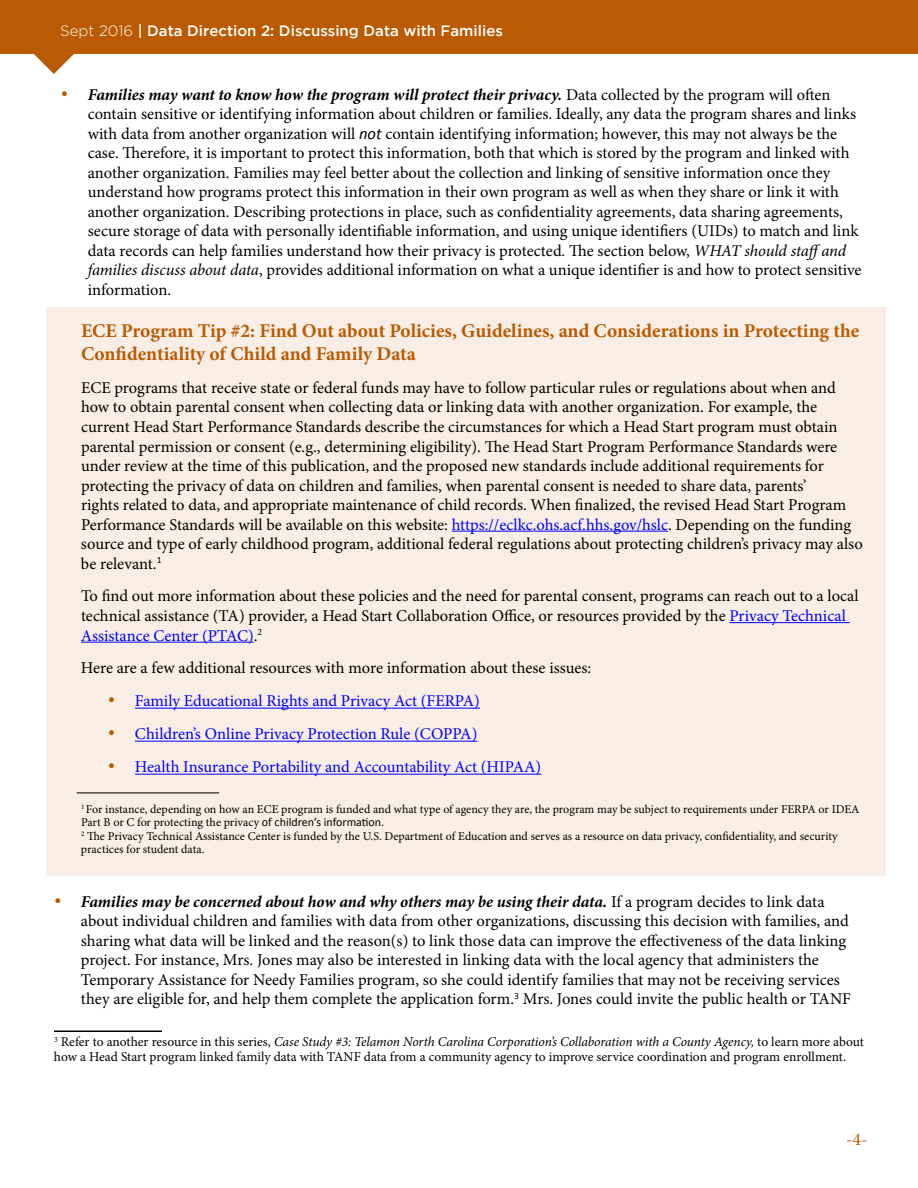
<style>
.page{position:relative;width:918px;height:1188px;background:#fff}
.page>*{position:absolute;margin:0;border:0;box-sizing:border-box;transform-origin:0 0}
.t1{font:700 19.5px/22.5px "Minion Pro";color:#ba5a02}
.t2{font:18px "Minion Pro";color:#ba5a02}
.t3{font:16.5px/19.5px "Minion Pro";color:#000}
.t4{font:16.5px "Minion Pro";color:#00f}
.t5{font:500 15px "Gotham";color:#fff}
.t6{font:13.5px/15px "Minion Pro";color:#000}
.t7{font:12px/13.5px "Minion Pro";color:#000}
.s1{font-weight:300}
.s2{color:#ba5a02}
.s3{font-weight:700;font-style:italic}
.s4{font-family:"Calibri";font-style:italic}
.s5{font-style:italic}
.s6{color:#00f}
.s7{font-family:"Calibri"}
</style>
<div class="page">
<div style="left:0;top:0;width:918px;height:54px;background:#ba5a02"></div>
<svg style="left:34px;top:54px;width:40px;height:20px"></svg>
<div style="left:46px;top:307px;width:840px;height:569px;background:#f8eee6"></div>
<hr style="left:452px;top:531px;width:216px;height:1px;background:#00f">
<hr style="left:729px;top:622px;width:121px;height:1px;background:#00f">
<hr style="left:81px;top:642px;width:173px;height:1px;background:#00f">
<hr style="left:135px;top:708px;width:345px;height:1px;background:#00f">
<hr style="left:135px;top:741px;width:342px;height:1px;background:#00f">
<hr style="left:135px;top:774px;width:406px;height:1px;background:#00f">
<hr style="left:54px;top:1030px;width:108px;height:2px;background:#000">
<hr style="left:77px;top:793px;width:142px;height:1px;background:#000">
<p class="t5" style="left:60px;top:22px;width:444px"><span class="s1">Sept 2016</span> | Data Direction 2: Discussing Data with Families</p>
<p class="t3" style="left:88px;top:85px;width:775px;text-indent:-27px"><span class="s2">•</span> <span class="s3">Families may want to know how the program will protect their privacy.</span> Data collected by the program will often contain sensitive or identifying information about children or families. Ideally, any data the program shares and links with data from another organization will <span class="s4">not</span> contain identifying information; however, this may not always be the case. Therefore, it is important to protect this information, both that which is stored by the program and linked with another organization. Families may feel better about the collection and linking of sensitive information once they understand how programs protect this information in their own program as well as when they share or link it with another organization. Describing protections in place, such as confidentiality agreements, data sharing agreements, secure storage of data with personally identifiable information, and using unique identifiers (UIDs) to match and link data records can help families understand how their privacy is protected. The section below, <span class="s5">WHAT should staffand families discuss about data</span>, provides additional information on what a unique identifier is and how to protect sensitive information.</p>
<h3 class="t1" style="left:81px;top:320px;width:780px">ECE Program Tip #2: Find Out about Policies, Guidelines, and Considerations in Protecting the<br>Confidentiality of Child and Family Data</h3>
<p class="t3" style="left:81px;top:378px;width:783px">ECE programs that receive state or federal funds may have to follow particular rules or regulations about when and how to obtain parental consent when collecting data or linking data with another organization. For example, the current Head Start Performance Standards describe the circumstances for which a Head Start program must obtain parental permission or consent (e.g., determining eligibility). The Head Start Program Performance Standards were under review at the time of this publication, and the proposed new standards include additional requirements for protecting the privacy of data on children and families, when parental consent is needed to share data, parents’<br>rights related to data, and appropriate maintenance of child records. When finalized, the revised Head Start Program Performance Standards will be available on this website: <span class="s6">https://eclkc.ohs.acf.hhs.gov/hslc</span>. Depending on the funding source and type of early childhood program, additional federal regulations about protecting children’s privacy may also be relevant.<sup>1</sup></p>
<p class="t3" style="left:81px;top:587px;width:779px">To find out more information about these policies and the need for parental consent, programs can reach out to a local technical assistance (TA) provider, a Head Start Collaboration Office, or resources provided by the <span class="s6">Privacy Technical<br>Assistance Center (PTAC)</span>.<sup>2</sup></p>
<p class="t3" style="left:81px;top:659px;width:512px">Here are a few additional resources with more information about these issues:</p>
<p class="t4" style="left:108px;top:690px;width:373px"><span class="s2">•</span> Family Educational Rights and Privacy Act (FERPA)</p>
<p class="t4" style="left:108px;top:723px;width:371px"><span class="s2">•</span> Children’s Online Privacy Protection Rule (COPPA)</p>
<p class="t4" style="left:108px;top:756px;width:435px"><span class="s2">•</span> Health Insurance Portability and Accountability Act (HIPAA)</p>
<p class="t7" style="left:81px;top:802px;width:780px"><sup>1</sup> For instance, depending on how an ECE program is funded and what type of agency they are, the program may be subject to requirements under FERPA or IDEA<br>Part B or C for protecting the privacy <span class="s7">of children’s information.</span></p>
<p class="t7" style="left:81px;top:829px;width:758px"><sup>2</sup> The Privacy Technical Assistance Center is funded by the U.S. Department of Education and serves as a resource on data privacy, confidentiality, and security practices for student data.</p>
<p class="t3" style="left:81px;top:892px;width:772px;text-indent:-27px"><span class="s2">•</span> <span class="s3">Families may be concerned about how and why others may be using their data.</span> If a program decides to link data about individual children and families with data from other organizations, discussing this decision with families, and sharing what data will be linked and the reason(s) to link those data can improve the effectiveness of the data linking project. For instance, Mrs. Jones may also be interested in linking data with the local agency that administers the Temporary Assistance for Needy Families program, so she could identify families that may not be receiving services they are eligible for, and help them complete the application form.<sup>3</sup> Mrs. Jones could invite the public health or TANF</p>
<p class="t6" style="left:54px;top:1035px;width:811px"><sup>3</sup> Refer to another resource in this series, <span class="s5">Case Study #3: Telamon North Carolina Corporation’s Collaboration with a County Agency,</span> to learn more about how a Head Start program linked family data with TANF data from a community agency to improve service coordination and program enrollment.</p>
<p class="t2" style="left:846px;top:1127px;width:23px">-4-</p>
</div>
